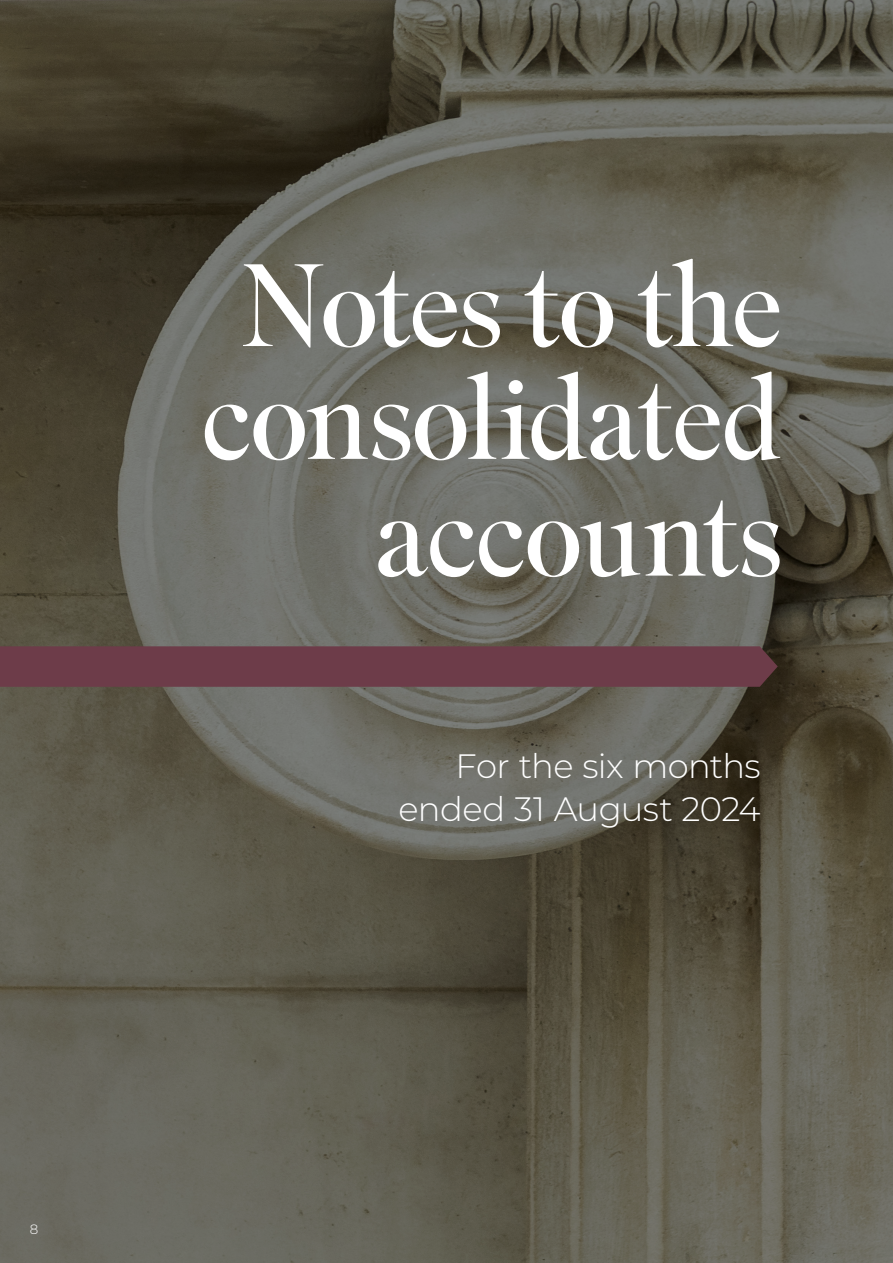
<style>
.page{position:relative;width:893px;height:1263px;background:#fff}
.page>*{position:absolute;margin:0;border:0;box-sizing:border-box;transform-origin:0 0}
.t1{font:300 116.7px/114.8px "Superior Title";letter-spacing:-.02em;color:#fff;text-align:right}
.CaseStudy-Intro{font:300 33.75px/43.5px "Montserrat";letter-spacing:-.015em;color:#fff;text-align:right}
.t2{font:300 13.5px "Montserrat";color:#fff}
</style>
<div class="page">
<img style="left:0;top:0;width:893px;height:1263px">
<div style="left:0;top:646px;width:778px;height:41px;background:#6d3c49"></div>
<p class="t2" style="left:30px;top:1219px;width:10px">8</p>
<p class="t1" style="left:201px;top:252px;width:583px">Notes to the consolidated accounts</p>
<p class="CaseStudy-Intro" style="left:398px;top:743px;width:364px">For the six months ended 31 August 2024</p>
</div>
